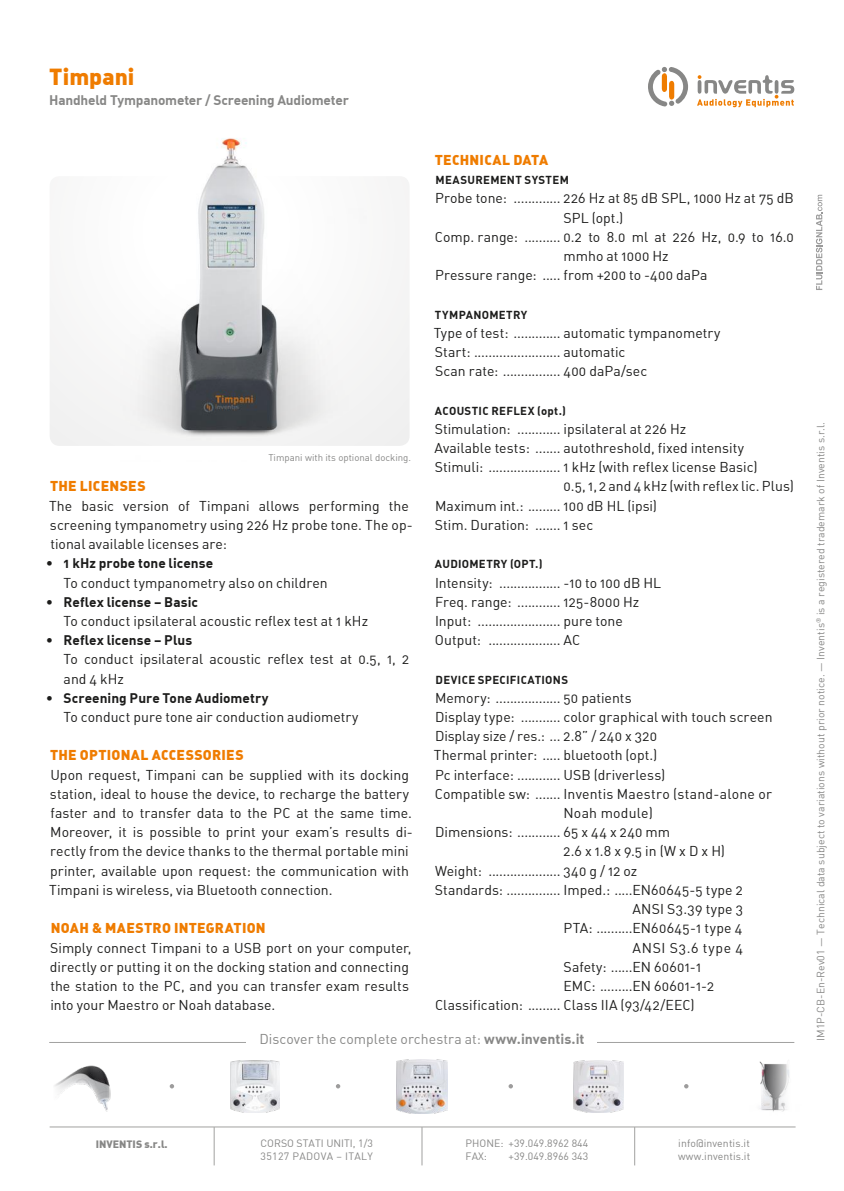
<style>
.page{position:relative;width:844px;height:1191px;background:#fff}
.page>*{position:absolute;margin:0;border:0;box-sizing:border-box;transform-origin:0 0}
.t1{font:900 22.75px "DIN Alternate";letter-spacing:.005em;color:#ef7c00}
.t2{font:14px/19.2px "DIN Alternate";color:#1c1c1b}
.t3{font:900 14px "DIN Alternate";letter-spacing:.015em;color:#ef7c00}
.t4{font:14px "DIN Alternate";letter-spacing:.025em;color:#1c1c1b}
.t5{font:14px "DIN Alternate";color:#878786}
.t6{font:14px "DIN Alternate";letter-spacing:.02em;color:#1c1c1b}
.t7{font:14px "DIN Alternate";letter-spacing:.055em;color:#1c1c1b}
.t8{font:700 13.65px "DIN Alternate";color:#1c1c1b}
.t9{font:700 13.65px "DIN Alternate";letter-spacing:-.015em;color:#878786}
.t10{font:700 11.38px "DIN Alternate";letter-spacing:.025em;color:#1c1c1b}
.t11{font:10.5px/13.1px "DIN";color:#878786}
.t12{font:10.5px/13.1px "DIN";letter-spacing:.03em;color:#878786}
.t13{font:900 10.5px "DIN";color:#878786}
.t14{font:9.62px "DIN";color:#878786}
.s1{font-weight:400;font-size:14px}
.s2{font-weight:700}
</style>
<div class="page">
<svg style="left:648px;top:67px;width:40px;height:39px"></svg>
<svg style="left:697px;top:75px;width:97px;height:32px"></svg>
<div style="left:50px;top:177px;width:359px;height:269px;background:#f5f5f5"></div>
<img style="left:107px;top:1077px;width:4px;height:33px">
<img style="left:573px;top:1060px;width:50px;height:52px">
<img style="left:230px;top:1060px;width:50px;height:52px">
<img style="left:396px;top:1059px;width:51px;height:54px">
<svg style="left:170px;top:1084px;width:4px;height:4px"></svg>
<svg style="left:336px;top:1084px;width:4px;height:4px"></svg>
<svg style="left:508px;top:1084px;width:5px;height:4px"></svg>
<svg style="left:684px;top:1084px;width:4px;height:4px"></svg>
<hr style="left:50px;top:1126px;width:745px;height:1px;background:#a1a1a0">
<hr style="left:49px;top:1042px;width:745px;height:1px;background:#a1a1a0">
<svg style="left:54px;top:1065px;width:53px;height:47px"></svg>
<svg style="left:759px;top:1061px;width:31px;height:51px"></svg>
<img style="left:106px;top:138px;width:260px;height:308px">
<svg style="left:816px;top:195px;width:6px;height:95px"></svg>
<div style="left:247px;top:1033px;width:350px;height:15px;background:#fff"></div>
<hr style="left:214px;top:1127px;width:1px;height:38px;background:#a1a1a0">
<hr style="left:421px;top:1127px;width:1px;height:38px;background:#a1a1a0">
<hr style="left:634px;top:1127px;width:1px;height:38px;background:#a1a1a0">
<h1 class="t1" style="left:49px;top:62px;width:87px">Timpani</h1>
<p class="t9" style="left:49px;top:91px;width:301px">Handheld Tympanometer / Screening Audiometer</p>
<p class="t14" style="left:268px;top:452px;width:144px">Timpani with its optional docking.</p>
<p class="t3" style="left:50px;top:477px;width:97px">THE LICENSES</p>
<p class="t2" style="left:49px;top:496px;width:365px">The basic version of Timpani allows performing the screening tympanometry using 226 Hz probe tone. The op&shy;tional available licenses are:</p>
<p class="t8" style="left:46px;top:554px;width:169px"><span class="s1">•</span> 1 kHz probe tone license</p>
<p class="t2" style="left:64px;top:572px;width:265px">To conduct tympanometry also on children</p>
<p class="t8" style="left:46px;top:593px;width:154px"><span class="s1">•</span> Reflex license – Basic</p>
<p class="t2" style="left:64px;top:611px;width:306px">To conduct ipsilateral acoustic reflex test at 1 kHz</p>
<p class="t8" style="left:46px;top:631px;width:148px"><span class="s1">•</span> Reflex license – Plus</p>
<p class="t2" style="left:64px;top:649px;width:347px">To conduct ipsilateral acoustic reflex test at 0.5, 1, 2 and 4 kHz</p>
<p class="t8" style="left:46px;top:689px;width:224px"><span class="s1">•</span> Screening Pure Tone Audiometry</p>
<p class="t2" style="left:64px;top:707px;width:296px">To conduct pure tone air conduction audiometry</p>
<p class="t3" style="left:50px;top:746px;width:195px">THE OPTIONAL ACCESSORIES</p>
<p class="t2" style="left:49px;top:764px;width:365px">Upon request, Timpani can be supplied with its docking station, ideal to house the device, to recharge the battery faster and to transfer data to the PC at the same time.<br>Moreover, it is possible to print your exam’s results di&shy;rectly from the device thanks to the thermal portable mini printer, available upon request: the communication with Timpani is wireless, via Bluetooth connection.</p>
<p class="t3" style="left:51px;top:919px;width:216px">NOAH &amp; MAESTRO INTEGRATION</p>
<p class="t2" style="left:50px;top:937px;width:363px">Simply connect Timpani to a USB port on your computer, directly or putting it on the docking station and connecting the station to the PC, and you can transfer exam results into your Maestro or Noah database.</p>
<p class="t3" style="left:435px;top:150px;width:115px">TECHNICAL DATA</p>
<p class="t10" style="left:435px;top:172px;width:135px">MEASUREMENT SYSTEM</p>
<p class="t2" style="left:435px;top:188px;width:360px">Probe tone: ............. 226 Hz at 85 dB SPL, 1000 Hz at 75 dB</p>
<p class="t2" style="left:563px;top:207px;width:61px">SPL (opt.)</p>
<p class="t2" style="left:435px;top:227px;width:360px">Comp. range: .......... 0.2 to 8.0 ml at 226 Hz, 0.9 to 16.0</p>
<p class="t2" style="left:563px;top:246px;width:106px">mmho at 1000 Hz</p>
<p class="t2" style="left:435px;top:265px;width:274px">Pressure range: ..... from +200 to -400 daPa</p>
<p class="t10" style="left:435px;top:307px;width:94px">TYMPANOMETRY</p>
<p class="t2" style="left:433px;top:323px;width:288px">Type of test: ............. automatic tympanometry<br>Start: ........................ automatic<br>Scan rate: ................ 400 daPa/sec</p>
<p class="t10" style="left:435px;top:403px;width:132px">ACOUSTIC REFLEX (opt.)</p>
<p class="t2" style="left:435px;top:419px;width:253px">Stimulation: ............ ipsilateral at 226 Hz</p>
<p class="t2" style="left:434px;top:438px;width:311px">Available tests: ....... autothreshold, fixed intensity</p>
<p class="t2" style="left:435px;top:457px;width:324px">Stimuli: .................... 1 kHz (with reflex license Basic)</p>
<p class="t2" style="left:563px;top:476px;width:232px">0.5, 1, 2 and 4 kHz (with reflex lic. Plus)</p>
<p class="t2" style="left:435px;top:496px;width:223px">Maximum int.: ......... 100 dB HL (ipsi)</p>
<p class="t2" style="left:435px;top:515px;width:160px">Stim. Duration: ....... 1 sec</p>
<p class="t10" style="left:435px;top:557px;width:109px">AUDIOMETRY (OPT.)</p>
<p class="t2" style="left:435px;top:572px;width:228px">Intensity: ................. -10 to 100 dB HL Freq. range: ............ 125-8000 Hz Input: ....................... pure tone Output: .................... AC</p>
<p class="t10" style="left:435px;top:672px;width:134px">DEVICE SPECIFICATIONS</p>
<p class="t2" style="left:435px;top:688px;width:198px">Memory: .................. 50 patients</p>
<p class="t2" style="left:435px;top:707px;width:339px">Display type: ........... color graphical with touch screen</p>
<p class="t2" style="left:435px;top:726px;width:223px">Display size / res.: ... 2.8” / 240 x 320</p>
<p class="t2" style="left:433px;top:745px;width:225px">Thermal printer: ..... bluetooth (opt.)</p>
<p class="t2" style="left:435px;top:764px;width:232px">Pc interface: ............ USB (driverless)</p>
<p class="t2" style="left:435px;top:784px;width:338px">Compatible sw: ....... Inventis Maestro (stand-alone or</p>
<p class="t2" style="left:563px;top:803px;width:91px">Noah module)</p>
<p class="t2" style="left:435px;top:822px;width:236px">Dimensions: ............ 65 x 44 x 240 mm</p>
<p class="t2" style="left:563px;top:841px;width:163px">2.6 x 1.8 x 9.5 in (W x D x H)</p>
<p class="t2" style="left:435px;top:860px;width:204px">Weight: .................... 340 g / 12 oz</p>
<p class="t2" style="left:435px;top:880px;width:309px">Standards: ............... Imped.: .....EN60645-5 type 2</p>
<p class="t6" style="left:632px;top:900px;width:112px">ANSI S3.39 type 3</p>
<p class="t4" style="left:563px;top:919px;width:180px">PTA: ..........EN60645-1 type 4</p>
<p class="t7" style="left:632px;top:938px;width:112px">ANSI S3.6 type 4</p>
<p class="t6" style="left:563px;top:958px;width:139px">Safety: ......EN 60601-1</p>
<p class="t4" style="left:563px;top:977px;width:152px">EMC: .........EN 60601-1-2</p>
<p class="t2" style="left:435px;top:995px;width:261px">Classification: ......... Class IIA (93/42/EEC)</p>
<p class="t5" style="left:259px;top:1030px;width:326px">Discover the complete orchestra at: <span class="s2">www.inventis.it</span></p>
<p class="t11" style="left:813px;top:1040px;width:620px;rotate:-90deg">IM1P-CB-En-Rev01 — Technical data subject to variations without prior notice. — Inventis<sup>®</sup> is a registered trademark of Inventis s.r.l.</p>
<p class="t13" style="left:96px;top:1136px;width:73px">INVENTIS s.r.l.</p>
<p class="t12" style="left:260px;top:1136px;width:114px">CORSO STATI UNITI, 1/3<br>35127 PADOVA – ITALY</p>
<p class="t11" style="left:465px;top:1136px;width:124px">PHONE: +39.049.8962 844<br>FAX:</p>
<p class="t11" style="left:508px;top:1149px;width:81px">+39.049.8966 343</p>
<p class="t11" style="left:678px;top:1136px;width:73px">info@inventis.it www.inventis.it</p>
</div>
